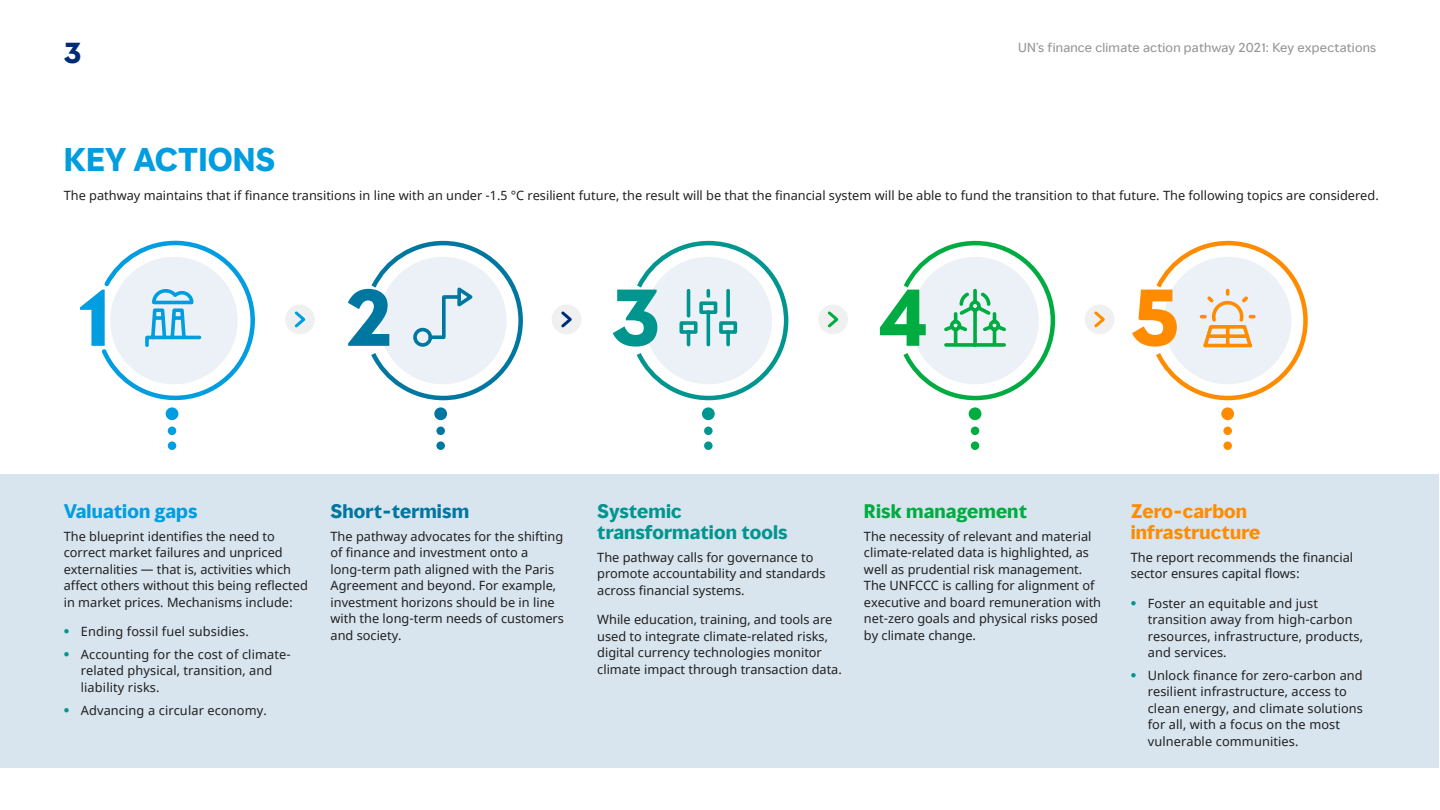
<style>
.page{position:relative;width:1440px;height:810px;background:#fff}
.page>*{position:absolute;margin:0;border:0;box-sizing:border-box;transform-origin:0 0}
.Stats__50_53__DBlue{font:700 75px "MMC Display";color:#009de0}
.Stats__50_53__DBlue-2{font:700 75px "MMC Display";color:#0077a0}
.Stats__50_53__DBlue-3{font:700 75px "MMC Display";color:#00968f}
.Stats__50_53__DBlue-4{font:700 75px "MMC Display";color:#00ac41}
.Stats__50_53__DBlue-5{font:700 75px "MMC Display";color:#ff8c00}
.Body_Headline__20_20{font:700 30px "MMC Display";color:#009de0}
.t1{font:700 27px "MMC Display";color:#002c77}
.Body_Subhead__12_14{font:700 18px/21px "MMC Display";letter-spacing:.01em;color:#00968f}
.Body_Subhead__12_14-2{font:700 18px/21px "MMC Display";letter-spacing:.01em;color:#ff8c00}
.Body_Subhead__12_14-3{font:700 18px "MMC Display";letter-spacing:.01em;color:#00ac41}
.Body_Subhead__12_14-4{font:700 18px "MMC Display";letter-spacing:.01em;color:#009de0}
.Body_Subhead__12_14-5{font:700 18px "MMC Display";letter-spacing:.01em;color:#0077a0}
.Body__8_5_11{font:12.75px/16.5px "Noto Sans";color:#202020}
.t2{font:12px "MMC Display";letter-spacing:.02em;color:#949494}
.s1{font-family:"MMC Display";font-weight:700;color:#00968f}
</style>
<div class="page">
<div style="left:285px;top:305px;width:30px;height:29px;background:#f0f0f0;border-radius:50%"></div>
<svg style="left:294px;top:311px;width:12px;height:17px"></svg>
<div style="left:551px;top:305px;width:30px;height:29px;background:#f0f0f0;border-radius:50%"></div>
<svg style="left:561px;top:311px;width:11px;height:17px"></svg>
<div style="left:818px;top:305px;width:30px;height:29px;background:#f0f0f0;border-radius:50%"></div>
<svg style="left:827px;top:311px;width:12px;height:17px"></svg>
<div style="left:1084px;top:305px;width:30px;height:29px;background:#f0f0f0;border-radius:50%"></div>
<svg style="left:1094px;top:311px;width:11px;height:17px"></svg>
<div style="left:0;top:474px;width:1438px;height:293px;background:#d8e4ee"></div>
<svg style="left:636px;top:240px;width:153px;height:161px"></svg>
<div style="left:166px;top:407px;width:12px;height:13px;background:#009de0;border-radius:50%"></div>
<div style="left:168px;top:427px;width:8px;height:8px;background:#009de0;border-radius:50%"></div>
<div style="left:168px;top:441px;width:8px;height:9px;background:#009de0;border-radius:50%"></div>
<div style="left:434px;top:407px;width:13px;height:13px;background:#0077a0;border-radius:50%"></div>
<div style="left:436px;top:427px;width:9px;height:8px;background:#0077a0;border-radius:50%"></div>
<div style="left:436px;top:441px;width:9px;height:9px;background:#0077a0;border-radius:50%"></div>
<div style="left:702px;top:407px;width:12px;height:13px;background:#00968f;border-radius:50%"></div>
<div style="left:704px;top:427px;width:8px;height:8px;background:#00968f;border-radius:50%"></div>
<div style="left:704px;top:441px;width:8px;height:9px;background:#00968f;border-radius:50%"></div>
<div style="left:968px;top:407px;width:13px;height:13px;background:#00ac41;border-radius:50%"></div>
<div style="left:970px;top:427px;width:9px;height:8px;background:#00ac41;border-radius:50%"></div>
<svg style="left:970px;top:441px;width:9px;height:9px"></svg>
<div style="left:1221px;top:407px;width:12px;height:13px;background:#ff8c00;border-radius:50%"></div>
<div style="left:1223px;top:427px;width:8px;height:8px;background:#ff8c00;border-radius:50%"></div>
<div style="left:1223px;top:441px;width:8px;height:9px;background:#ff8c00;border-radius:50%"></div>
<svg style="left:371px;top:240px;width:152px;height:161px"></svg>
<svg style="left:102px;top:240px;width:153px;height:161px"></svg>
<svg style="left:1156px;top:240px;width:152px;height:161px"></svg>
<svg style="left:903px;top:240px;width:153px;height:161px"></svg>
<h3 class="t1" style="left:64px;top:35px;width:19px">3</h3>
<p class="t2" style="left:1018px;top:39px;width:359px">UN’s finance climate action pathway 2021: Key expectations</p>
<h3 class="Body_Headline__20_20" style="left:64px;top:140px;width:213px">KEY ACTIONS</h3>
<p class="Body__8_5_11" style="left:64px;top:187px;width:1316px">The pathway maintains that if finance transitions in line with an under -1.5 °C resilient future, the result will be that the financial system will be able to fund the transition to that future. The following topics are considered.</p>
<p class="Stats__50_53__DBlue" style="left:78px;top:268px;width:33px">1</p>
<p class="Stats__50_53__DBlue-2" style="left:346px;top:268px;width:47px">2</p>
<p class="Stats__50_53__DBlue-3" style="left:611px;top:268px;width:50px">3</p>
<p class="Stats__50_53__DBlue-4" style="left:878px;top:268px;width:51px">4</p>
<p class="Stats__50_53__DBlue-5" style="left:1130px;top:268px;width:51px">5</p>
<h4 class="Body_Subhead__12_14-4" style="left:64px;top:499px;width:135px">Valuation gaps</h4>
<p class="Body__8_5_11" style="left:64px;top:528px;width:246px">The blueprint identifies the need to correct market failures and unpriced externalities — that is, activities which affect others without this being reflected in market prices. Mechanisms include:</p>
<p class="Body__8_5_11" style="left:64px;top:624px;width:187px"><span class="s1">•</span> Ending fossil fuel subsidies.</p>
<p class="Body__8_5_11" style="left:81px;top:647px;width:211px;text-indent:-17px"><span class="s1">•</span> Accounting for the cost of climate&shy;related physical, transition, and liability risks.</p>
<p class="Body__8_5_11" style="left:64px;top:702px;width:205px"><span class="s1">•</span> Advancing a circular economy.</p>
<h4 class="Body_Subhead__12_14-5" style="left:330px;top:499px;width:140px">Short-termism</h4>
<p class="Body__8_5_11" style="left:330px;top:528px;width:235px">The pathway advocates for the shifting of finance and investment onto a long-term path aligned with the Paris Agreement and beyond. For example, investment horizons should be in line with the long-term needs of customers and society.</p>
<h4 class="Body_Subhead__12_14" style="left:597px;top:501px;width:192px">Systemic transformation tools</h4>
<p class="Body__8_5_11" style="left:597px;top:549px;width:230px">The pathway calls for governance to promote accountability and standards across financial systems.</p>
<p class="Body__8_5_11" style="left:597px;top:612px;width:246px">While education, training, and tools are used to integrate climate-related risks, digital currency technologies monitor climate impact through transaction data.</p>
<h4 class="Body_Subhead__12_14-3" style="left:864px;top:499px;width:164px">Risk management</h4>
<p class="Body__8_5_11" style="left:864px;top:528px;width:239px">The necessity of relevant and material climate-related data is highlighted, as well as prudential risk management.<br>The UNFCCC is calling for alignment of executive and board remuneration with net-zero goals and physical risks posed by climate change.</p>
<h4 class="Body_Subhead__12_14-2" style="left:1130px;top:501px;width:131px">Zero-carbon infrastructure</h4>
<p class="Body__8_5_11" style="left:1130px;top:549px;width:224px">The report recommends the financial sector ensures capital flows:</p>
<p class="Body__8_5_11" style="left:1147px;top:595px;width:217px;text-indent:-17px"><span class="s1">•</span> Foster an equitable and just transition away from high-carbon resources, infrastructure, products, and services.</p>
<p class="Body__8_5_11" style="left:1147px;top:668px;width:217px;text-indent:-17px"><span class="s1">•</span> Unlock finance for zero-carbon and resilient infrastructure, access to clean energy, and climate solutions for all, with a focus on the most vulnerable communities.</p>
</div>
